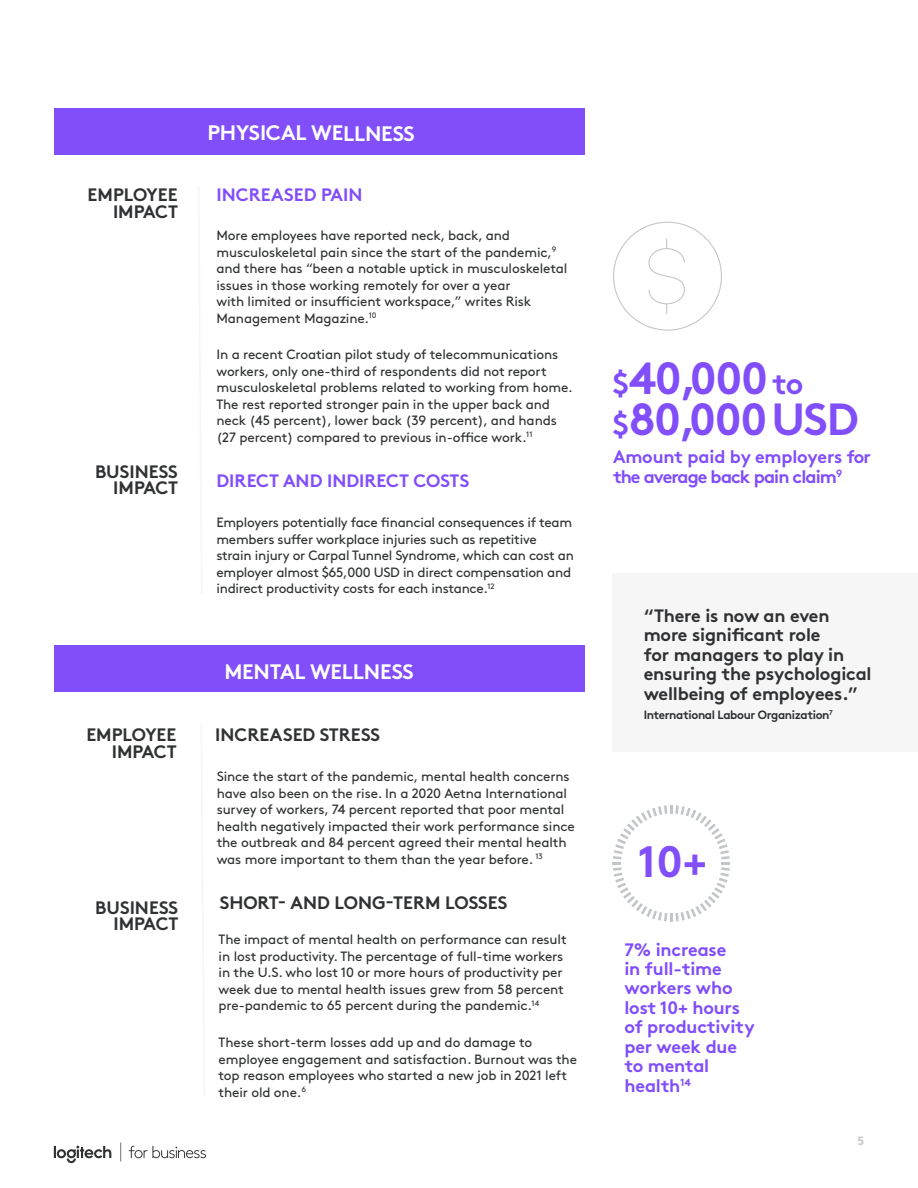
<style>
.page{position:relative;width:918px;height:1188px;background:#fff}
.page>*{position:absolute;margin:0;border:0;box-sizing:border-box;transform-origin:0 0}
.t1{font:700 45px/40.5px "Brown Pro";letter-spacing:-.03em;color:#814efa}
.t2{font:700 43.95px "Brown Pro";color:#814efa}
.t3{font:700 21px "Brown Pro";letter-spacing:-.015em;color:#fff}
.t4{font:700 18px/19.5px "Brown Pro";letter-spacing:-.01em;color:#2f3132;text-align:right}
.t5{font:700 18px/19.5px "Brown Pro";letter-spacing:-.01em;color:#814efa}
.t6{font:700 18px/19.5px "Brown Pro";letter-spacing:-.04em;color:#814efa}
.t7{font:13.5px/16.5px "Brown Pro";letter-spacing:-.01em;color:#2f3132}
.t8{font:700 12px "Brown Pro";letter-spacing:-.03em;color:#2f3132}
.t9{font:700 12px "Brown Pro";color:#c3c6c8}
.s1{font-size:30px}
</style>
<div class="page">
<svg style="left:54px;top:1142px;width:152px;height:21px"></svg>
<div style="left:612px;top:573px;width:306px;height:179px;background:#f6f6f7"></div>
<svg style="left:613px;top:805px;width:117px;height:117px"></svg>
<div style="left:54px;top:108px;width:531px;height:46px;background:#814efa"></div>
<div style="left:55px;top:646px;width:530px;height:46px;background:#814efa"></div>
<svg style="left:648px;top:238px;width:37px;height:76px"></svg>
<h3 class="t4" style="left:88px;top:185px;width:92px;line-height:16.5px">EMPLOYEE<br>IMPACT</h3>
<h3 class="t3" style="left:208px;top:116px;width:209px">PHYSICAL WELLNESS</h3>
<h3 class="t5" style="left:217px;top:183px;width:147px">INCREASED PAIN</h3>
<p class="t7" style="left:216px;top:226px;width:353px">More employees have reported neck, back, and musculoskeletal pain since the start of the pandemic,<sup>9 </sup>and there has “been a notable uptick in musculoskeletal issues in those working remotely for over a year<br>with limited or insufficient workspace,” writes Risk Management Magazine.<sup>10</sup></p>
<p class="t7" style="left:216px;top:345px;width:358px">In a recent Croatian pilot study of telecommunications workers, only one-third of respondents did not report musculoskeletal problems related to working from home.<br>The rest reported stronger pain in the upper back and neck (45 percent), lower back (39 percent), and hands (27 percent) compared to previous in-office work.<sup>11</sup></p>
<h3 class="t4" style="left:95px;top:461px;width:85px;line-height:16.5px">BUSINESS<br>IMPACT</h3>
<h3 class="t5" style="left:217px;top:469px;width:254px">DIRECT AND INDIRECT COSTS</h3>
<p class="t7" style="left:216px;top:513px;width:359px">Employers potentially face financial consequences if team members suffer workplace injuries such as repetitive strain injury or Carpal Tunnel Syndrome, which can cost an employer almost $65,000 USD in direct compensation and indirect productivity costs for each instance.<sup>12</sup></p>
<h3 class="t4" style="left:86px;top:725px;width:92px;line-height:16.5px">EMPLOYEE<br>IMPACT</h3>
<h3 class="t3" style="left:224px;top:655px;width:191px">MENTAL WELLNESS</h3>
<h3 class="t4" style="left:215px;top:723px;width:166px">INCREASED STRESS</h3>
<p class="t7" style="left:217px;top:767px;width:360px">Since the start of the pandemic, mental health concerns have also been on the rise. In a 2020 Aetna International survey of workers, 74 percent reported that poor mental health negatively impacted their work performance since the outbreak and 84 percent agreed their mental health was more important to them than the year before. <sup>13</sup></p>
<h3 class="t4" style="left:95px;top:897px;width:85px;line-height:16.5px">BUSINESS<br>IMPACT</h3>
<h3 class="t4" style="left:220px;top:891px;width:289px">SHORT- AND LONG-TERM LOSSES</h3>
<p class="t7" style="left:219px;top:930px;width:350px">The impact of mental health on performance can result in lost productivity. The percentage of full-time workers in the U.S. who lost 10 or more hours of productivity per week due to mental health issues grew from 58 percent pre-pandemic to 65 percent during the pandemic.<sup>14</sup></p>
<p class="t7" style="left:219px;top:1033px;width:360px">These short-term losses add up and do damage to employee engagement and satisfaction. Burnout was the top reason employees who started a new job in 2021 left their old one.<sup>6</sup></p>
<h1 class="t1" style="left:613px;top:353px;width:247px"><span class="s1">$</span>40,000 <span class="s1">to $</span>80,000 USD</h1>
<h3 class="t6" style="left:613px;top:445px;width:259px">Amount paid by employers for the average back pain claim<sup>9</sup></h3>
<h3 class="t4" style="left:644px;top:604px;width:229px;text-align:left">“There is now an even more significant role<br>for managers to play in ensuring the psychological wellbeing of employees.”</h3>
<p class="t8" style="left:644px;top:706px;width:191px">International Labour Organization<sup>7</sup></p>
<h2 class="t2" style="left:638px;top:826px;width:71px">10+</h2>
<h3 class="t5" style="left:624px;top:938px;width:132px">7% increase<br>in full-time workers who lost 10+ hours of productivity per week due to mental health<sup>14</sup></h3>
<p class="t9" style="left:857px;top:1131px;width:8px">5</p>
</div>
